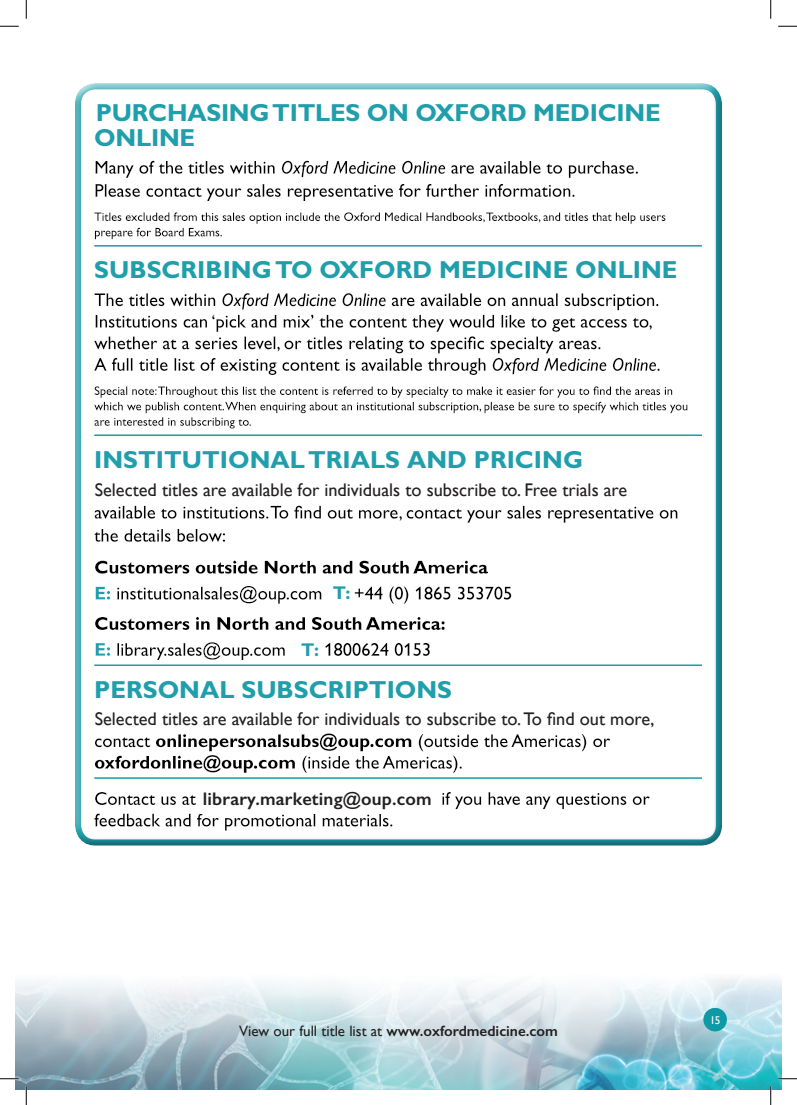
<style>
.page{position:relative;width:797px;height:1105px;background:#fff}
.page>*{position:absolute;margin:0;border:0;box-sizing:border-box;transform-origin:0 0}
.t1{font:700 24.62px/24.6px "Gill Alt One";color:#1f9eab}
.t2{font:700 18.5px "Gill Alt One";color:#1f9eab}
.t3{font:18.25px "Gill Sans";color:#231f20}
.t4{font:600 18.25px "Gill Sans";letter-spacing:.01em;color:#231f20}
.t5{font:15px "Gill Sans";color:#231f20}
.t6{font:11.25px "Gill Sans";color:#fff}
.s1{font-weight:600}
</style>
<div class="page">
<img style="left:15px;top:977px;width:766px;height:112px">
<div style="left:703px;top:1008px;width:24px;height:23px;background:#0d99a5;border-radius:50%"></div>
<div style="left:75px;top:88px;width:647px;height:758px;background:#000;opacity:.3"></div>
<div style="left:92px;top:480px;width:588px;height:22px;background:#fff"></div>
<div style="left:92px;top:709px;width:596px;height:22px;background:#fff"></div>
<div style="left:196px;top:785px;width:241px;height:29px;background:#fff"></div>
<svg style="left:0;top:25px;width:19px;height:2px"></svg>
<svg style="left:778px;top:25px;width:19px;height:2px"></svg>
<svg style="left:0;top:1078px;width:19px;height:1px"></svg>
<svg style="left:778px;top:1078px;width:19px;height:1px"></svg>
<svg style="left:25px;top:0;width:2px;height:19px"></svg>
<svg style="left:25px;top:1086px;width:2px;height:19px"></svg>
<svg style="left:770px;top:0;width:1px;height:19px"></svg>
<svg style="left:770px;top:1086px;width:1px;height:19px"></svg>
<h1 class="t1" style="left:94px;top:101px;width:568px">PURCHASING TITLES ON OXFORD MEDICINE<br>ONLINE</h1>
<h1 class="t1" style="left:94px;top:258px;width:585px">SUBSCRIBING TO OXFORD MEDICINE ONLINE</h1>
<h1 class="t1" style="left:94px;top:447px;width:490px">INSTITUTIONAL TRIALS AND PRICING</h1>
<p class="t3" style="left:95px;top:479px;width:534px">Selected titles are available for individuals to subscribe to. Free trials are</p>
<p class="t2" style="left:333px;top:582px;width:19px">T:</p>
<p class="t2" style="left:301px;top:638px;width:19px">T:</p>
<h1 class="t1" style="left:94px;top:677px;width:359px">PERSONAL SUBSCRIPTIONS</h1>
<p class="t3" style="left:95px;top:708px;width:561px">Selected titles are available for individuals to subscribe to. To find out more,</p>
<p class="t4" style="left:203px;top:787px;width:230px">library.marketing@oup.com</p>
<p class="t5" style="left:239px;top:1022px;width:320px">View our full title list at <span class="s1">www.oxfordmedicine.com</span></p>
<p class="t6" style="left:709px;top:1013px;width:12px">15</p>
</div>
